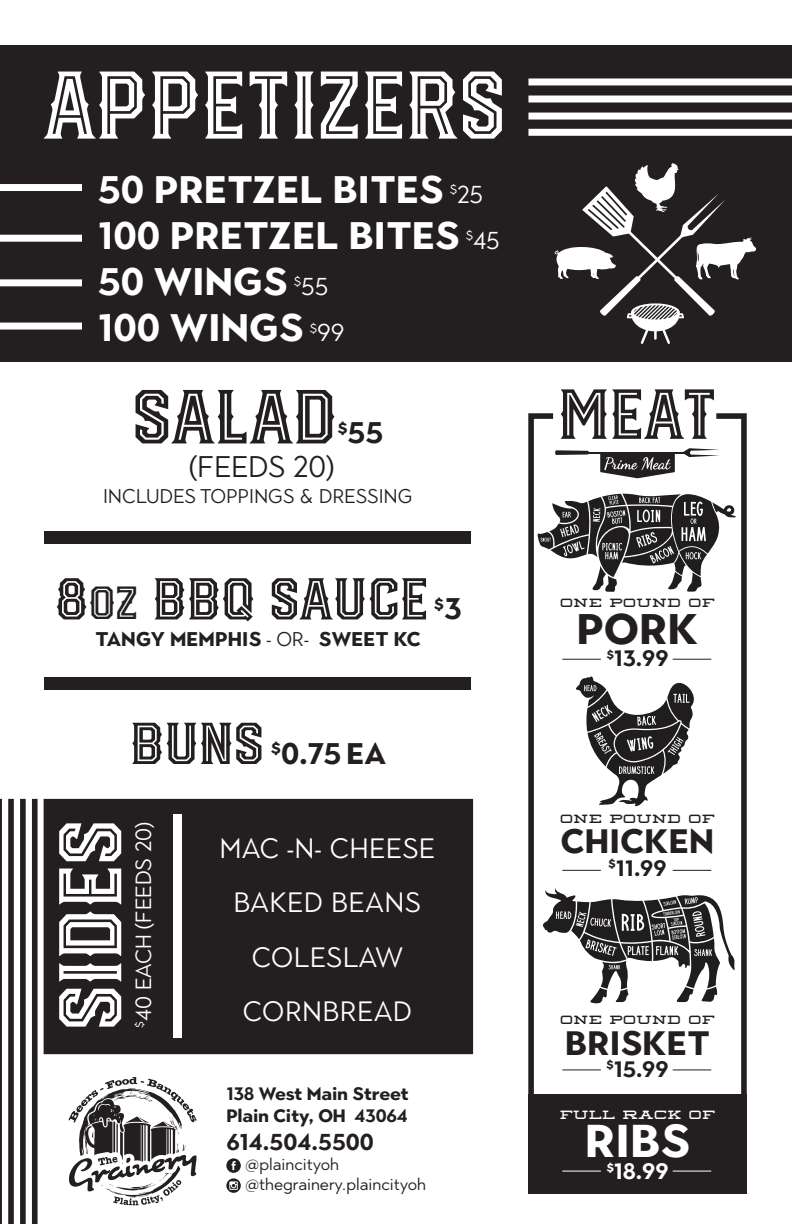
<style>
.page{position:relative;width:792px;height:1224px;background:#fff}
.page>*{position:absolute;margin:0;border:0;box-sizing:border-box;transform-origin:0 0}
.t1{font:92px "Empera Inline";color:#fff}
.t2{font:85px "Empera Inline";color:#fff;scale:1.05 1}
.t3{font:73.4px "Empera Inline";color:#231f20;scale:1.05 1}
.t4{font:67.8px "Empera Inline";color:#231f20;scale:1.05 1}
.t5{font:56.6px "Empera Inline";color:#231f20;scale:1.05 1}
.t6{font:700 46px "Town 80 Text";color:#fff}
.t7{font:700 42.8px "Town 80 Text";color:#231f20}
.t8{font:700 38.4px "Town 80 Text";letter-spacing:.01em;color:#fff}
.t9{font:700 33.8px "Town 80 Text";letter-spacing:.01em;color:#231f20}
.t10{font:700 29.8px "Town 80 Text";color:#231f20}
.t11{font:29.8px "Town 80 Text";letter-spacing:.01em;color:#231f20}
.t12{font:28px/54.2px "Town 80 Text";letter-spacing:.03em;color:#fff;text-align:center}
.t13{font:24.4px "Town 80 Text";color:#fff}
.t14{font:700 23px "Town 80 Text";color:#231f20}
.t15{font:700 22.4px "Town 80 Text";color:#231f20}
.t16{font:700 22.4px "Town 80 Text";color:#fff}
.t17{font:22px "Town 80 Text";letter-spacing:.01em;color:#fff}
.t18{font:19.8px "Town 80 Text";letter-spacing:.01em;color:#231f20}
.t19{font:700 19.8px "Town 80 Text";letter-spacing:.01em;color:#231f20}
.t20{font:700 18px/21.6px "Town 80 Text";letter-spacing:-.01em;color:#231f20}
.t21{font:700 17.4px "Town 80 Text";color:#231f20}
.t22{font:16.8px/20px "Town 80 Text";color:#231f20}
.t23{font:13px "Sedgwick Co";letter-spacing:.04em;color:#231f20}
.t24{font:13px "Sedgwick Co";letter-spacing:.04em;color:#fff}
.s1{font-size:44.6px}
.s2{font-weight:400}
.s3{font-size:29.8px}
</style>
<div class="page">
<div style="left:0;top:45px;width:792px;height:316px;background:#231f20"></div>
<div style="left:528px;top:78px;width:264px;height:7px;background:#fff"></div>
<div style="left:528px;top:96px;width:264px;height:6px;background:#fff"></div>
<div style="left:528px;top:113px;width:264px;height:7px;background:#fff"></div>
<div style="left:528px;top:129px;width:264px;height:7px;background:#fff"></div>
<div style="left:0;top:184px;width:82px;height:7px;background:#fff"></div>
<div style="left:0;top:279px;width:82px;height:7px;background:#fff"></div>
<svg style="left:69px;top:1077px;width:128px;height:128px"></svg>
<svg style="left:226px;top:1158px;width:15px;height:35px"></svg>
<div style="left:44px;top:799px;width:429px;height:255px;background:#231f20"></div>
<div style="left:173px;top:815px;width:9px;height:223px;background:#fff"></div>
<div style="left:32px;top:799px;width:6px;height:425px;background:#231f20"></div>
<div style="left:20px;top:799px;width:6px;height:425px;background:#231f20"></div>
<div style="left:8px;top:799px;width:6px;height:425px;background:#231f20"></div>
<hr style="left:0;top:799px;width:2px;height:425px;background:#231f20">
<svg style="left:555px;top:163px;width:201px;height:181px"></svg>
<div style="left:45px;top:531px;width:426px;height:13px;background:#231f20"></div>
<div style="left:45px;top:677px;width:426px;height:12px;background:#231f20"></div>
<div style="left:0;top:235px;width:82px;height:7px;background:#fff"></div>
<div style="left:0;top:323px;width:82px;height:7px;background:#fff"></div>
<svg style="left:528px;top:413px;width:219px;height:681px"></svg>
<div style="left:528px;top:1094px;width:219px;height:100px;background:#231f20"></div>
<hr style="left:562px;top:1070px;width:39px;height:1px;background:#231f20">
<hr style="left:673px;top:1070px;width:38px;height:1px;background:#231f20">
<hr style="left:562px;top:870px;width:39px;height:1px;background:#231f20">
<hr style="left:673px;top:870px;width:38px;height:1px;background:#231f20">
<hr style="left:562px;top:659px;width:39px;height:1px;background:#231f20">
<hr style="left:673px;top:659px;width:38px;height:1px;background:#231f20">
<hr style="left:562px;top:1171px;width:39px;height:1px;background:#fff">
<hr style="left:673px;top:1171px;width:38px;height:1px;background:#fff">
<h1 class="t1" style="left:44px;top:52px;width:463px">APPETIZERS</h1>
<p class="t8" style="left:98px;top:164px;width:347px">50 PRETZEL BITES</p>
<p class="t13" style="left:450px;top:178px;width:35px"><sup>$</sup>25</p>
<p class="t8" style="left:98px;top:210px;width:363px">100 PRETZEL BITES</p>
<p class="t13" style="left:466px;top:224px;width:36px"><sup>$</sup>45</p>
<p class="t8" style="left:98px;top:256px;width:191px">50 WINGS</p>
<p class="t13" style="left:294px;top:270px;width:36px"><sup>$</sup>55</p>
<p class="t8" style="left:98px;top:302px;width:207px">100 WINGS</p>
<p class="t13" style="left:310px;top:316px;width:36px"><sup>$</sup>99</p>
<h3 class="t3" style="left:132px;top:374px;width:197px">SALAD</h3>
<p class="t10" style="left:338px;top:414px;width:47px"><sup>$</sup>55</p>
<p class="t11" style="left:190px;top:447px;width:146px">(FEEDS 20)</p>
<p class="t18" style="left:103px;top:483px;width:311px">INCLUDES TOPPINGS &amp; DRESSING</p>
<h3 class="t5" style="left:54px;top:566px;width:358px">8<span class="s1">OZ</span> BBQ SAUCE</h3>
<p class="t19" style="left:96px;top:626px;width:327px">TANGY MEMPHIS <span class="s2">- OR-</span> SWEET KC</p>
<p class="t21" style="left:434px;top:592px;width:29px">$<span class="s3">3</span></p>
<h3 class="t5" style="left:130px;top:711px;width:129px">BUNS</h3>
<p class="t10" style="left:271px;top:734px;width:117px"><sup>$</sup>0.75 EA</p>
<h2 class="t2" style="left:41px;top:1030px;width:202px;rotate:-90deg">SIDES</h2>
<p class="t17" style="left:129px;top:1028px;width:207px;rotate:-90deg"><sup>$</sup>40 EACH (FEEDS 20)</p>
<p class="t12" style="left:220px;top:821px;width:217px">MAC -N- CHEESE<br>BAKED BEANS<br>COLESLAW</p>
<p class="t12" style="left:243px;top:984px;width:171px">CORNBREAD</p>
<p class="t20" style="left:226px;top:1083px;width:184px">138 West Main Street<br>Plain City, OH 43064</p>
<p class="t14" style="left:226px;top:1127px;width:149px">614.504.5500</p>
<p class="t22" style="left:245px;top:1154px;width:183px">@plaincityoh @thegrainery.plaincityoh</p>
<h3 class="t4" style="left:558px;top:375px;width:153px">MEAT</h3>
<p class="t23" style="left:560px;top:598px;width:156px">ONE POUND OF</p>
<p class="t7" style="left:577px;top:601px;width:123px">PORK</p>
<p class="t15" style="left:606px;top:644px;width:64px"><sup>$</sup>13.99</p>
<p class="t23" style="left:560px;top:813px;width:156px">ONE POUND OF</p>
<p class="t9" style="left:561px;top:820px;width:155px">CHICKEN</p>
<p class="t15" style="left:608px;top:853px;width:60px"><sup>$</sup>11.99</p>
<p class="t23" style="left:560px;top:1014px;width:156px">ONE POUND OF</p>
<p class="t9" style="left:565px;top:1021px;width:146px">BRISKET</p>
<p class="t15" style="left:606px;top:1055px;width:64px"><sup>$</sup>15.99</p>
<p class="t24" style="left:560px;top:1109px;width:157px">FULL RACK OF</p>
<p class="t6" style="left:585px;top:1111px;width:106px">RIBS</p>
<p class="t16" style="left:606px;top:1157px;width:64px"><sup>$</sup>18.99</p>
</div>
